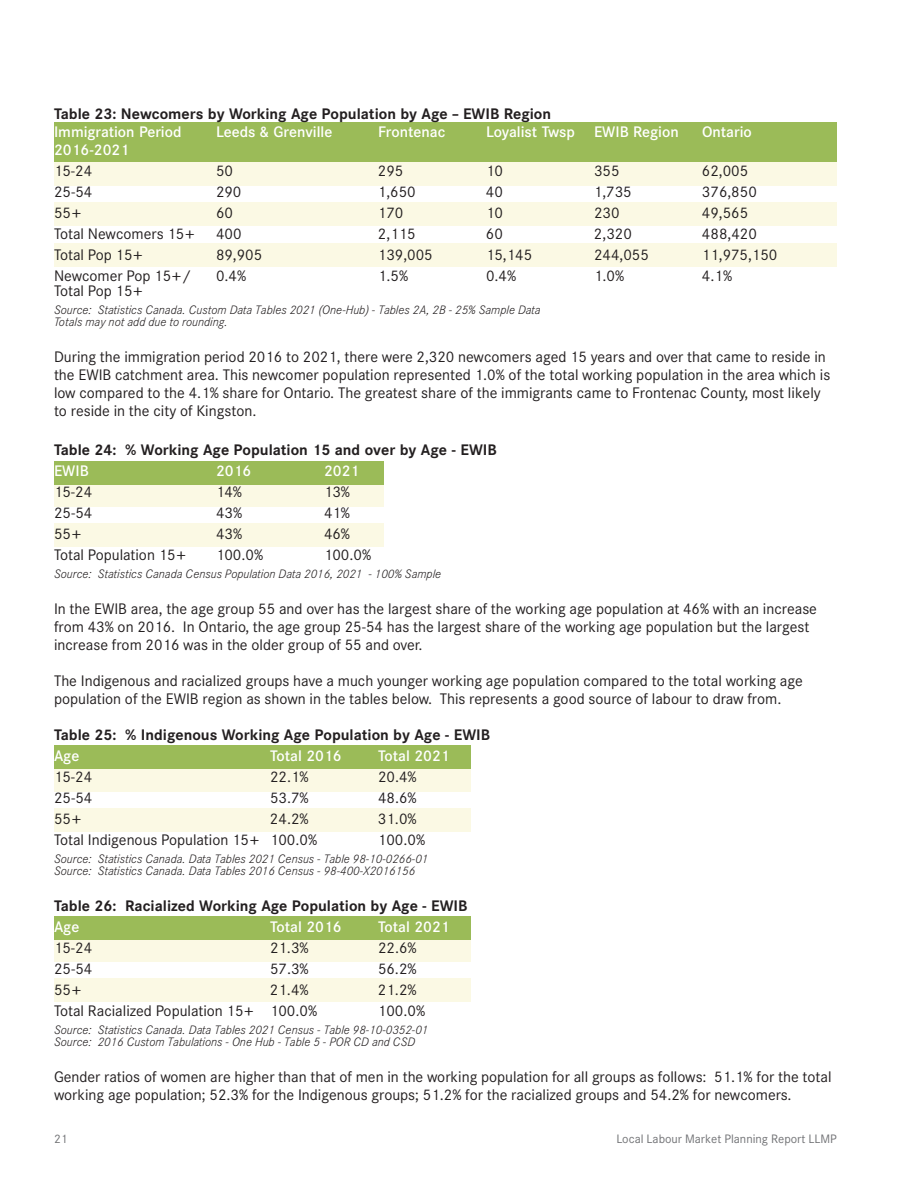
<style>
.page{position:relative;width:918px;height:1188px;background:#fff}
.page>*{position:absolute;margin:0;border:0;box-sizing:border-box;transform-origin:0 0}
.t1{font:15px/18px "Corporate S";color:#231f20}
.t2{font:700 15px "Corporate S";color:#231f20}
.t3{font:500 15px "Corporate S";color:#fff}
.t4{font:italic 300 12px/12px "Corporate S";color:#231f20}
.t5{font:12px "Corporate S";color:#717275}
</style>
<div class="page">
<div style="left:54px;top:122px;width:783px;height:40px;background:#9bbb58"></div>
<div style="left:54px;top:484px;width:329px;height:23px;background:#fbf9e4"></div>
<div style="left:54px;top:461px;width:329px;height:23px;background:#9bbb58"></div>
<div style="left:54px;top:524px;width:329px;height:23px;background:#fbf9e4"></div>
<div style="left:54px;top:768px;width:417px;height:23px;background:#fbf9e4"></div>
<div style="left:54px;top:746px;width:417px;height:23px;background:#9bbb58"></div>
<div style="left:54px;top:808px;width:417px;height:23px;background:#fbf9e4"></div>
<div style="left:54px;top:939px;width:417px;height:23px;background:#fbf9e4"></div>
<div style="left:54px;top:916px;width:417px;height:23px;background:#9bbb58"></div>
<div style="left:54px;top:979px;width:417px;height:23px;background:#fbf9e4"></div>
<div style="left:54px;top:162px;width:783px;height:23px;background:#fbf9e4"></div>
<div style="left:54px;top:202px;width:783px;height:23px;background:#fbf9e4"></div>
<div style="left:54px;top:244px;width:783px;height:23px;background:#fbf9e4"></div>
<p class="t2" style="left:54px;top:105px;width:499px">Table 23: Newcomers by Working Age Population by Age – EWIB Region</p>
<p class="t3" style="left:54px;top:123px;width:129px">Immigration Period</p>
<p class="t3" style="left:216px;top:123px;width:118px">Leeds &amp; Grenville</p>
<p class="t3" style="left:378px;top:123px;width:69px">Frontenac</p>
<p class="t3" style="left:486px;top:123px;width:90px">Loyalist Twsp</p>
<p class="t3" style="left:594px;top:123px;width:86px">EWIB Region</p>
<p class="t3" style="left:702px;top:123px;width:51px">Ontario</p>
<p class="t3" style="left:54px;top:141px;width:77px">2016-2021</p>
<p class="t1" style="left:54px;top:162px;width:40px">15-24</p>
<p class="t1" style="left:216px;top:162px;width:19px">50</p>
<p class="t1" style="left:378px;top:162px;width:27px">295</p>
<p class="t1" style="left:486px;top:162px;width:18px">10</p>
<p class="t1" style="left:594px;top:162px;width:27px">355</p>
<p class="t1" style="left:702px;top:162px;width:48px">62,005</p>
<p class="t1" style="left:54px;top:183px;width:40px">25-54</p>
<p class="t1" style="left:216px;top:183px;width:27px">290</p>
<p class="t1" style="left:378px;top:183px;width:39px">1,650</p>
<p class="t1" style="left:486px;top:183px;width:19px">40</p>
<p class="t1" style="left:594px;top:183px;width:39px">1,735</p>
<p class="t1" style="left:702px;top:183px;width:56px">376,850</p>
<p class="t1" style="left:54px;top:204px;width:29px">55+</p>
<p class="t1" style="left:216px;top:204px;width:18px">60</p>
<p class="t1" style="left:378px;top:204px;width:27px">170</p>
<p class="t1" style="left:486px;top:204px;width:18px">10</p>
<p class="t1" style="left:594px;top:204px;width:27px">230</p>
<p class="t1" style="left:702px;top:204px;width:48px">49,565</p>
<p class="t1" style="left:54px;top:225px;width:143px">Total Newcomers 15+</p>
<p class="t1" style="left:216px;top:225px;width:27px">400</p>
<p class="t1" style="left:378px;top:225px;width:39px">2,115</p>
<p class="t1" style="left:486px;top:225px;width:18px">60</p>
<p class="t1" style="left:594px;top:225px;width:39px">2,320</p>
<p class="t1" style="left:702px;top:225px;width:56px">488,420</p>
<p class="t1" style="left:54px;top:246px;width:91px">Total Pop 15+</p>
<p class="t1" style="left:216px;top:246px;width:48px">89,905</p>
<p class="t1" style="left:378px;top:246px;width:56px">139,005</p>
<p class="t1" style="left:486px;top:246px;width:48px">15,145</p>
<p class="t1" style="left:594px;top:246px;width:56px">244,055</p>
<p class="t1" style="left:702px;top:246px;width:77px">11,975,150</p>
<p class="t1" style="left:54px;top:267px;width:139px">Newcomer Pop 15+/</p>
<p class="t1" style="left:216px;top:267px;width:32px">0.4%</p>
<p class="t1" style="left:378px;top:267px;width:32px">1.5%</p>
<p class="t1" style="left:486px;top:267px;width:32px">0.4%</p>
<p class="t1" style="left:594px;top:267px;width:32px">1.0%</p>
<p class="t1" style="left:702px;top:267px;width:32px">4.1%</p>
<p class="t1" style="left:54px;top:282px;width:91px">Total Pop 15+</p>
<p class="t4" style="left:54px;top:304px;width:488px">Source: Statistics Canada. Custom Data Tables 2021 (One-Hub) - Tables 2A, 2B - 25% Sample Data<br>Totals may not add due to rounding.</p>
<p class="t1" style="left:54px;top:348px;width:778px">During the immigration period 2016 to 2021, there were 2,320 newcomers aged 15 years and over that came to reside in the EWIB catchment area. This newcomer population represented 1.0% of the total working population in the area which is low compared to the 4.1% share for Ontario. The greatest share of the immigrants came to Frontenac County, most likely to reside in the city of Kingston.</p>
<p class="t2" style="left:54px;top:441px;width:444px">Table 24: % Working Age Population 15 and over by Age - EWIB</p>
<p class="t3" style="left:54px;top:462px;width:36px">EWIB</p>
<p class="t3" style="left:216px;top:462px;width:37px">2016</p>
<p class="t3" style="left:324px;top:462px;width:37px">2021</p>
<p class="t1" style="left:54px;top:483px;width:40px">15-24</p>
<p class="t1" style="left:216px;top:483px;width:28px">14%</p>
<p class="t1" style="left:324px;top:483px;width:28px">13%</p>
<p class="t1" style="left:54px;top:504px;width:40px">25-54</p>
<p class="t1" style="left:216px;top:504px;width:28px">43%</p>
<p class="t1" style="left:324px;top:504px;width:28px">41%</p>
<p class="t1" style="left:54px;top:525px;width:29px">55+</p>
<p class="t1" style="left:216px;top:525px;width:28px">43%</p>
<p class="t1" style="left:324px;top:525px;width:28px">46%</p>
<p class="t1" style="left:54px;top:546px;width:134px">Total Population 15+</p>
<p class="t1" style="left:216px;top:546px;width:49px">100.0%</p>
<p class="t1" style="left:324px;top:546px;width:49px">100.0%</p>
<p class="t4" style="left:54px;top:568px;width:389px">Source: Statistics Canada Census Population Data 2016, 2021 - 100% Sample</p>
<p class="t1" style="left:54px;top:600px;width:765px">In the EWIB area, the age group 55 and over has the largest share of the working age population at 46% with an increase from 43% on 2016. In Ontario, the age group 25-54 has the largest share of the working age population but the largest increase from 2016 was in the older group of 55 and over.</p>
<p class="t1" style="left:54px;top:672px;width:750px">The Indigenous and racialized groups have a much younger working age population compared to the total working age population of the EWIB region as shown in the tables below. This represents a good source of labour to draw from.</p>
<p class="t2" style="left:54px;top:726px;width:438px">Table 25: % Indigenous Working Age Population by Age - EWIB</p>
<p class="t3" style="left:54px;top:747px;width:27px">Age</p>
<p class="t3" style="left:270px;top:747px;width:73px">Total 2016</p>
<p class="t3" style="left:378px;top:747px;width:73px">Total 2021</p>
<p class="t1" style="left:54px;top:768px;width:40px">15-24</p>
<p class="t1" style="left:270px;top:768px;width:40px">22.1%</p>
<p class="t1" style="left:378px;top:768px;width:40px">20.4%</p>
<p class="t1" style="left:54px;top:789px;width:40px">25-54</p>
<p class="t1" style="left:270px;top:789px;width:40px">53.7%</p>
<p class="t1" style="left:378px;top:789px;width:40px">48.6%</p>
<p class="t1" style="left:54px;top:810px;width:29px">55+</p>
<p class="t1" style="left:270px;top:810px;width:40px">24.2%</p>
<p class="t1" style="left:378px;top:810px;width:40px">31.0%</p>
<p class="t1" style="left:54px;top:831px;width:265px">Total Indigenous Population 15+ 100.0%</p>
<p class="t1" style="left:378px;top:831px;width:49px">100.0%</p>
<p class="t4" style="left:54px;top:853px;width:376px">Source: Statistics Canada. Data Tables 2021 Census - Table 98-10-0266-01<br>Source: Statistics Canada. Data Tables 2016 Census - 98-400-X2016156</p>
<p class="t2" style="left:54px;top:897px;width:415px">Table 26: Racialized Working Age Population by Age - EWIB</p>
<p class="t3" style="left:54px;top:918px;width:27px">Age</p>
<p class="t3" style="left:270px;top:918px;width:73px">Total 2016</p>
<p class="t3" style="left:378px;top:918px;width:73px">Total 2021</p>
<p class="t1" style="left:54px;top:939px;width:40px">15-24</p>
<p class="t1" style="left:270px;top:939px;width:40px">21.3%</p>
<p class="t1" style="left:378px;top:939px;width:40px">22.6%</p>
<p class="t1" style="left:54px;top:960px;width:40px">25-54</p>
<p class="t1" style="left:270px;top:960px;width:40px">57.3%</p>
<p class="t1" style="left:378px;top:960px;width:40px">56.2%</p>
<p class="t1" style="left:54px;top:981px;width:29px">55+</p>
<p class="t1" style="left:270px;top:981px;width:40px">21.4%</p>
<p class="t1" style="left:378px;top:981px;width:40px">21.2%</p>
<p class="t1" style="left:54px;top:1002px;width:265px">Total Racialized Population 15+ 100.0%</p>
<p class="t1" style="left:378px;top:1002px;width:49px">100.0%</p>
<p class="t4" style="left:54px;top:1024px;width:376px">Source: Statistics Canada. Data Tables 2021 Census - Table 98-10-0352-01<br>Source: 2016 Custom Tabulations - One Hub - Table 5 - POR CD and CSD</p>
<p class="t1" style="left:54px;top:1068px;width:779px">Gender ratios of women are higher than that of men in the working population for all groups as follows: 51.1% for the total working age population; 52.3% for the Indigenous groups; 51.2% for the racialized groups and 54.2% for newcomers.</p>
<p class="t5" style="left:54px;top:1132px;width:15px">21</p>
<p class="t5" style="left:617px;top:1132px;width:222px">Local Labour Market Planning Report LLMP</p>
</div>
